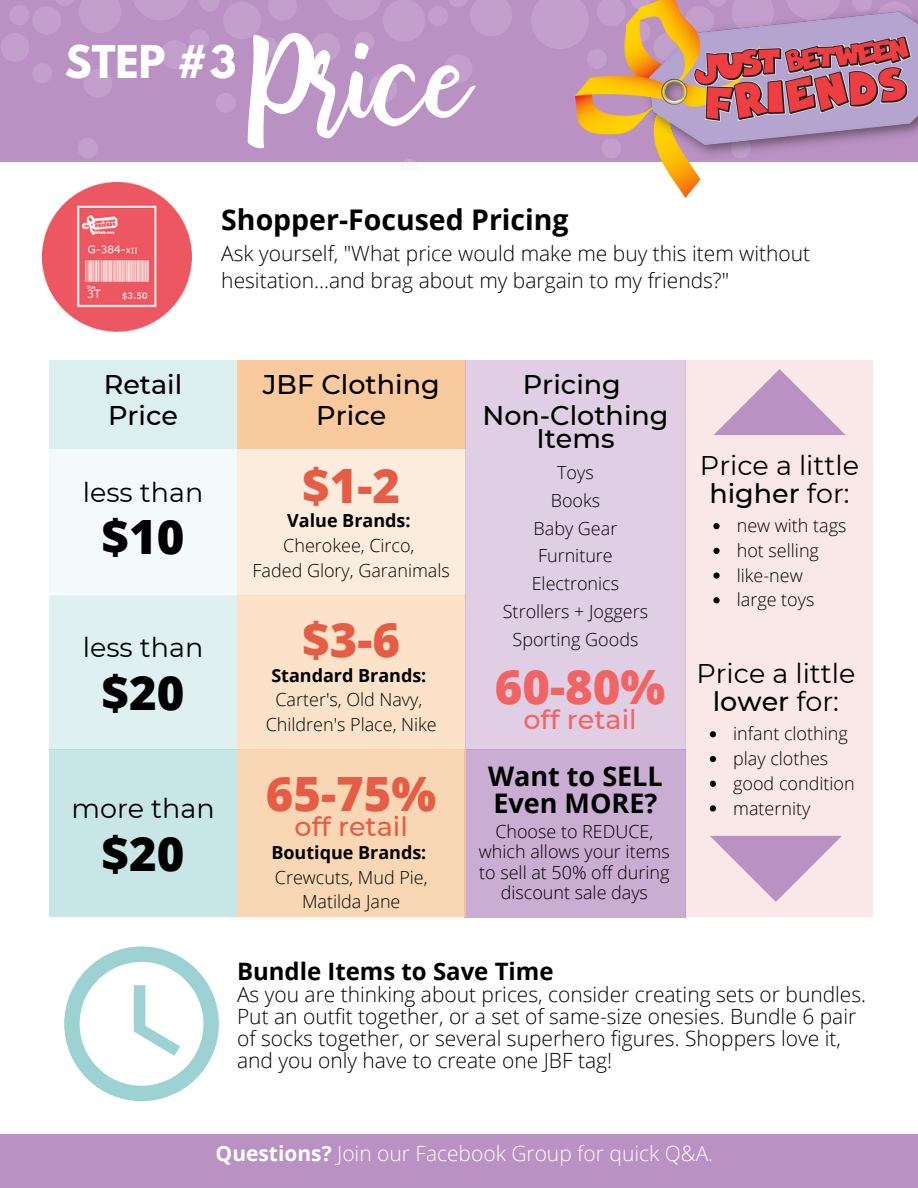
<style>
.page{position:relative;width:918px;height:1188px;background:#fff}
.page>*{position:absolute;margin:0;border:0;box-sizing:border-box;transform-origin:0 0}
.t1{font:116.55px "bhatoshine";color:#fff}
.t2{font:800 47.25px "Open Sans";color:#e65d45}
.t3{font:800 47.25px "Open Sans";color:#000}
.t4{font:800 47.25px "Open Sans";color:#f16464}
.t5{font:700 40.05px "League Spartan";color:#fff}
.t6{font:700 28.5px "Open Sans";color:#000}
.t7{font:27px/28.2px "Montserrat";color:#000;text-align:center}
.t8{font:500 27px "Montserrat";color:#000}
.t9{font:700 27px "Open Sans";color:#000}
.t10{font:500 27px "Montserrat";color:#e65d45}
.t11{font:500 27px "Montserrat";color:#f16464}
.t12{font:700 24px "Open Sans";color:#000}
.t13{font:300 21px/22.2px "Open Sans";color:#000}
.t14{font:300 21px "Open Sans";color:#fff}
.t15{font:300 18px/20.1px "Open Sans";color:#000;text-align:center}
.t16{font:700 18px "Open Sans";color:#000}
.s1{font-weight:500}
.s2{font-weight:700}
</style>
<div class="page">
<img style="left:43px;top:183px;width:148px;height:148px">
<div style="left:49px;top:360px;width:188px;height:233px;background:#f4fafa"></div>
<div style="left:237px;top:433px;width:228px;height:163px;background:#fcecdd"></div>
<div style="left:237px;top:360px;width:228px;height:89px;background:#f8ca9d"></div>
<div style="left:464px;top:749px;width:222px;height:169px;background:#caadd2"></div>
<div style="left:237px;top:596px;width:228px;height:154px;background:#fbe2c9"></div>
<div style="left:237px;top:749px;width:228px;height:168px;background:#f9d7b5"></div>
<div style="left:49px;top:360px;width:188px;height:89px;background:#dbefee"></div>
<div style="left:49px;top:595px;width:188px;height:154px;background:#def0f0"></div>
<div style="left:49px;top:749px;width:188px;height:168px;background:#c9e6e6"></div>
<div style="left:686px;top:360px;width:187px;height:557px;background:#fae7e7"></div>
<svg style="left:714px;top:369px;width:132px;height:66px"></svg>
<svg style="left:713px;top:523px;width:7px;height:6px"></svg>
<svg style="left:713px;top:548px;width:7px;height:6px"></svg>
<svg style="left:713px;top:573px;width:7px;height:6px"></svg>
<svg style="left:713px;top:597px;width:7px;height:6px"></svg>
<svg style="left:710px;top:731px;width:6px;height:6px"></svg>
<svg style="left:710px;top:756px;width:6px;height:6px"></svg>
<svg style="left:710px;top:780px;width:132px;height:122px"></svg>
<div style="left:465px;top:360px;width:221px;height:390px;background:#e0cfe4"></div>
<svg style="left:64px;top:946px;width:155px;height:155px"></svg>
<div style="left:0;top:1134px;width:918px;height:54px;background:#b991c3"></div>
<div style="left:0;top:0;width:918px;height:162px;background:#b991c3"></div>
<svg style="left:531px;top:0;width:45px;height:49px"></svg>
<div style="left:160px;top:40px;width:29px;height:29px;background:#c3a0cc;border-radius:50%"></div>
<svg style="left:200px;top:0;width:19px;height:11px"></svg>
<div style="left:216px;top:93px;width:20px;height:20px;background:#c3a0cc;border-radius:50%"></div>
<div style="left:78px;top:138px;width:20px;height:20px;background:#c3a0cc;border-radius:50%"></div>
<div style="left:258px;top:37px;width:20px;height:20px;background:#c3a0cc;border-radius:50%"></div>
<div style="left:189px;top:29px;width:20px;height:20px;background:#c3a0cc;border-radius:50%"></div>
<div style="left:223px;top:2px;width:38px;height:37px;background:#c3a0cc;border-radius:50%"></div>
<svg style="left:1px;top:0;width:120px;height:97px"></svg>
<div style="left:383px;top:0;width:42px;height:42px;background:#c3a0cc;border-radius:50%"></div>
<svg style="left:403px;top:159px;width:13px;height:3px"></svg>
<svg style="left:449px;top:0;width:63px;height:36px"></svg>
<div style="left:428px;top:6px;width:20px;height:20px;background:#c3a0cc;border-radius:50%"></div>
<div style="left:354px;top:32px;width:20px;height:20px;background:#c3a0cc;border-radius:50%"></div>
<svg style="left:444px;top:55px;width:28px;height:28px"></svg>
<svg style="left:268px;top:0;width:29px;height:20px"></svg>
<svg style="left:369px;top:74px;width:28px;height:29px"></svg>
<svg style="left:311px;top:33px;width:29px;height:29px"></svg>
<svg style="left:133px;top:0;width:55px;height:20px"></svg>
<svg style="left:327px;top:0;width:54px;height:20px"></svg>
<img style="left:576px;top:0;width:342px;height:198px">
<p class="t5" style="left:65px;top:42px;width:173px">STEP #3</p>
<p class="t1" style="left:251px;top:-6px;width:218px">Price</p>
<p class="t6" style="left:221px;top:200px;width:349px">Shopper-Focused Pricing</p>
<p class="t13" style="left:221px;top:240px;width:590px;line-height:26.7px">Ask yourself, "What price would make me buy this item without hesitation...and brag about my bargain to my friends?"</p>
<p class="t8" style="left:104px;top:368px;width:80px">Retail</p>
<p class="t8" style="left:108px;top:399px;width:72px">Price</p>
<p class="t7" style="left:83px;top:478px;width:122px">less than</p>
<p class="t3" style="left:102px;top:504px;width:84px">$10</p>
<p class="t7" style="left:83px;top:633px;width:122px">less than</p>
<p class="t3" style="left:102px;top:659px;width:84px">$20</p>
<p class="t7" style="left:71px;top:794px;width:145px">more than</p>
<p class="t3" style="left:102px;top:820px;width:84px">$20</p>
<p class="t8" style="left:263px;top:368px;width:179px">JBF Clothing</p>
<p class="t8" style="left:316px;top:399px;width:72px">Price</p>
<p class="t2" style="left:302px;top:452px;width:99px">$1-2</p>
<p class="t16" style="left:287px;top:508px;width:125px">Value Brands:</p>
<p class="t15" style="left:283px;top:535px;width:133px">Cherokee, Circo,</p>
<p class="t15" style="left:253px;top:560px;width:199px">Faded Glory, Garanimals</p>
<p class="t2" style="left:302px;top:607px;width:99px">$3-6</p>
<p class="t16" style="left:271px;top:662px;width:157px">Standard Brands:</p>
<p class="t15" style="left:276px;top:689px;width:148px">Carter's, Old Navy,</p>
<p class="t15" style="left:266px;top:714px;width:173px">Children's Place, Nike</p>
<p class="t2" style="left:266px;top:760px;width:172px">65-75%</p>
<p class="t10" style="left:295px;top:810px;width:115px">off retail</p>
<p class="t16" style="left:271px;top:840px;width:157px">Boutique Brands:</p>
<p class="t15" style="left:275px;top:864px;width:154px;line-height:24.8px">Crewcuts, Mud Pie,<br>Matilda Jane</p>
<p class="t8" style="left:523px;top:368px;width:100px">Pricing</p>
<p class="t8" style="left:482px;top:399px;width:188px">Non-Clothing</p>
<p class="t8" style="left:536px;top:422px;width:80px">Items</p>
<p class="t15" style="left:557px;top:462px;width:38px">Toys</p>
<p class="t15" style="left:551px;top:490px;width:51px">Books</p>
<p class="t15" style="left:534px;top:518px;width:85px">Baby Gear</p>
<p class="t15" style="left:538px;top:545px;width:76px">Furniture</p>
<p class="t15" style="left:532px;top:573px;width:89px">Electronics</p>
<p class="t15" style="left:503px;top:601px;width:147px">Strollers + Joggers</p>
<p class="t15" style="left:513px;top:629px;width:127px">Sporting Goods</p>
<p class="t4" style="left:495px;top:653px;width:172px">60-80%</p>
<p class="t11" style="left:523px;top:702px;width:115px">off retail</p>
<p class="t9" style="left:488px;top:757px;width:176px">Want to SELL</p>
<p class="t9" style="left:494px;top:784px;width:165px">Even MORE?</p>
<p class="t15" style="left:479px;top:821px;width:192px">Choose to REDUCE, which allows your items to sell at 50% off during discount sale days</p>
<p class="t7" style="left:700px;top:451px;width:161px">Price a little <span class="s1">higher</span> for:</p>
<p class="t15" style="left:737px;top:515px;width:111px">new with tags</p>
<p class="t15" style="left:737px;top:540px;width:84px">hot selling</p>
<p class="t15" style="left:737px;top:565px;width:67px">like-new</p>
<p class="t15" style="left:737px;top:589px;width:79px">large toys</p>
<p class="t7" style="left:696px;top:659px;width:161px">Price a little <span class="s1">lower</span> for:</p>
<p class="t15" style="left:733px;top:723px;width:116px">infant clothing</p>
<p class="t15" style="left:733px;top:748px;width:97px">play clothes</p>
<p class="t15" style="left:733px;top:773px;width:123px">good condition</p>
<p class="t15" style="left:733px;top:798px;width:79px">maternity</p>
<p class="t12" style="left:237px;top:954px;width:318px">Bundle Items to Save Time</p>
<p class="t13" style="left:237px;top:983px;width:631px">As you are thinking about prices, consider creating sets or bundles.<br>Put an outfit together, or a set of same-size onesies. Bundle 6 pair of socks together, or several superhero figures. Shoppers love it, and you only have to create one JBF tag!</p>
<p class="t14" style="left:216px;top:1139px;width:499px"><span class="s2">Questions?</span> Join our Facebook Group for quick Q&amp;A.</p>
</div>
